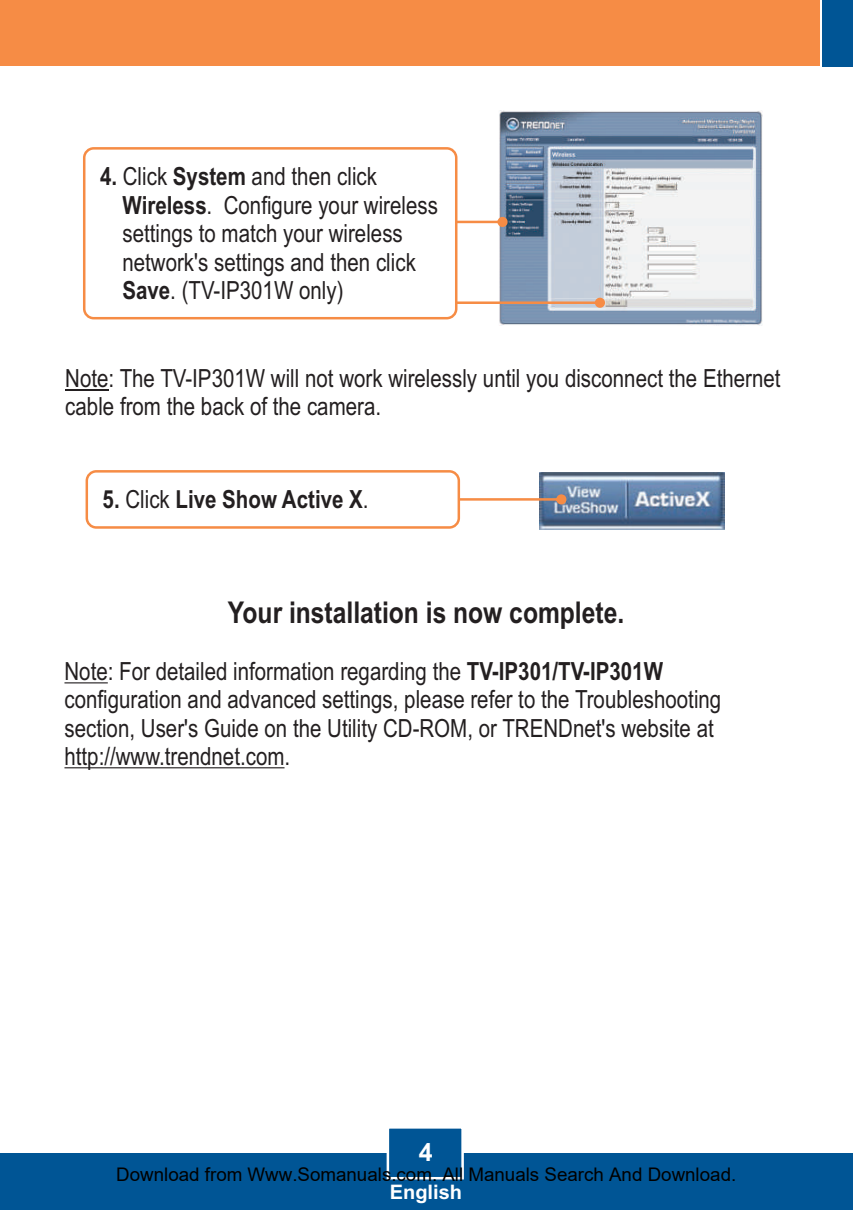
<style>
.page{position:relative;width:853px;height:1210px;background:#fff}
.page>*{position:absolute;margin:0;border:0;box-sizing:border-box;transform-origin:0 0}
.t1{font:700 30px "Arial Narrow";color:#231f20}
.t2{font:25px/28.5px "Arial Narrow";color:#231f20}
.t3{font:700 25px "Arial Narrow";color:#231f20}
.t4{font:700 25px "Arial";color:#fff}
.t5{font:700 20px "Arial";color:#fff}
.t6{font:18.75px "Arial";color:#000}
.s1{font-weight:700}
.s2{font-weight:400}
</style>
<div class="page">
<img style="left:499px;top:110px;width:263px;height:216px">
<img style="left:540px;top:473px;width:184px;height:56px">
<div style="left:0;top:1153px;width:852px;height:57px;background:#005595"></div>
<div style="left:0;top:0;width:819px;height:66px;background:#f68c45"></div>
<div style="left:822px;top:0;width:30px;height:66px;background:#005595"></div>
<svg style="left:457px;top:217px;width:50px;height:10px"></svg>
<svg style="left:460px;top:494px;width:106px;height:10px"></svg>
<svg style="left:457px;top:298px;width:148px;height:10px"></svg>
<svg style="left:386px;top:1128px;width:78px;height:52px"></svg>
<div style="left:83px;top:147px;width:374px;height:172px;background:#fff;border:3px solid #f68c45;border-radius:9px"></div>
<div style="left:86px;top:470px;width:374px;height:59px;background:#fff;border:3px solid #f68c45;border-radius:9px"></div>
<hr style="left:64px;top:682px;width:44px;height:1px;background:#231f20">
<hr style="left:64px;top:767px;width:220px;height:1px;background:#231f20">
<hr style="left:65px;top:389px;width:44px;height:1px;background:#231f20">
<p class="t2" style="left:122px;top:165px;width:317px;text-indent:-22px"><span class="s1">4.</span> Click <span class="s1">System</span> and then click<br><span class="s1">Wireless</span>. Configure your wireless settings to match your wireless network's settings and then click<br><span class="s1">Save</span>. (TV-IP301W only)</p>
<p class="t2" style="left:65px;top:366px;width:716px">Note: The TV-IP301W will not work wirelessly until you disconnect the Ethernet cable from the back of the camera.</p>
<p class="t3" style="left:103px;top:491px;width:267px">5. <span class="s2">Click</span> Live Show Active X<span class="s2">.</span></p>
<p class="t1" style="left:228px;top:601px;width:398px">Your installation is now complete.</p>
<p class="t2" style="left:64px;top:659px;width:658px">Note: For detailed information regarding the <span class="s1">TV-IP301/TV-IP301W </span>configuration and advanced settings, please refer to the Troubleshooting section, User's Guide on the Utility CD-ROM, or TRENDnet's website at http://www.trendnet.com.</p>
<p class="t4" style="left:419px;top:1143px;width:15px">4</p>
<p class="t6" style="left:116px;top:1164px;width:621px">Download from Www.Somanuals.com. All Manuals Search And Download.</p>
<p class="t5" style="left:390px;top:1185px;width:74px">English</p>
</div>
